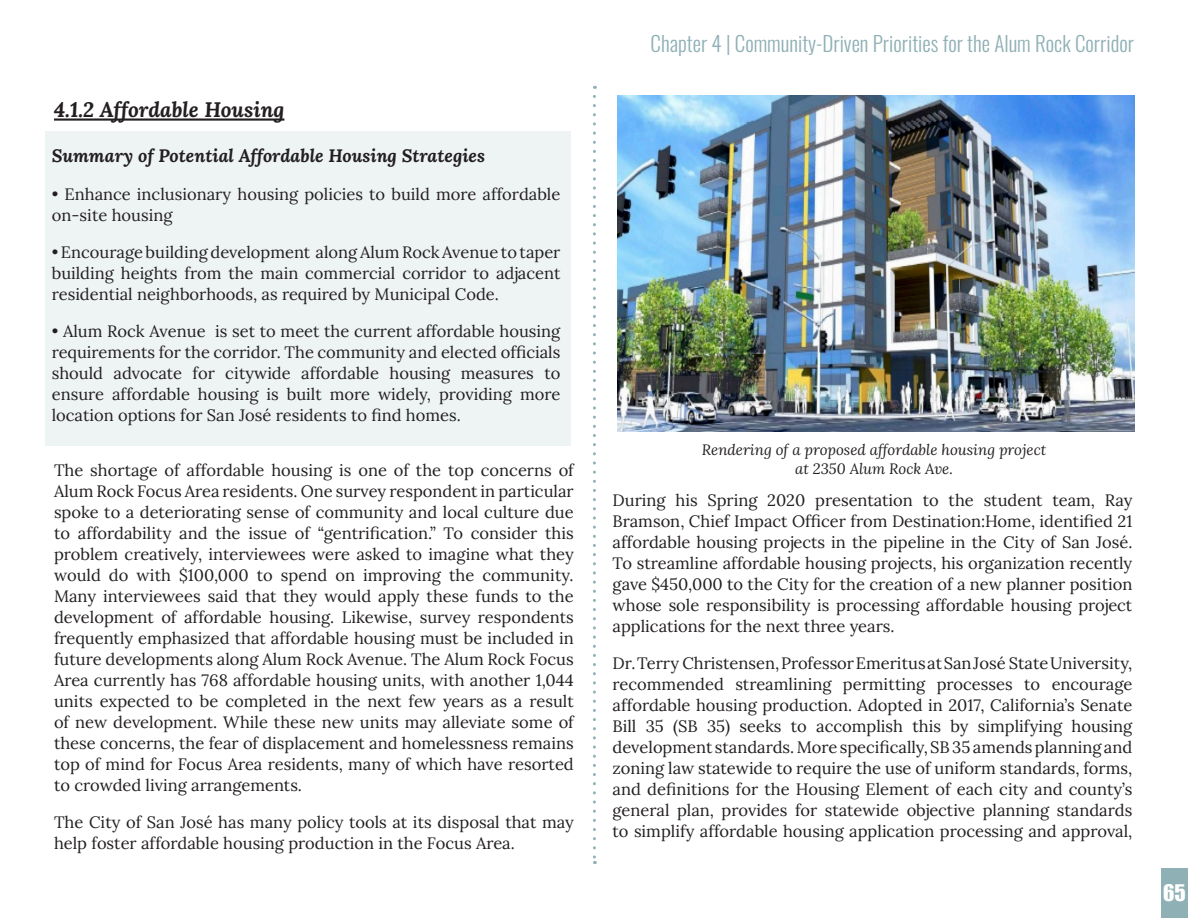
<style>
.page{position:relative;width:1188px;height:918px;background:#fff}
.page>*{position:absolute;margin:0;border:0;box-sizing:border-box;transform-origin:0 0}
.t1{font:300 21px "Oswald";color:#8fb0b5}
.Text_Black{font:italic 21px "Lora";color:#231f20}
.t2{font:21px "Impact";color:#fff}
.Text_Black-2{font:italic 18px "Lora";color:#231f20}
.Text_Black-3{font:16.5px/21px "Lora";color:#231f20;text-align:justify}
.t3{font:italic 15px "Lora";color:#231f20}
</style>
<div class="page">
<svg style="left:593px;top:96px;width:3px;height:768px"></svg>
<div style="left:1161px;top:868px;width:27px;height:50px;background:#8fb0b5"></div>
<hr style="left:54px;top:118px;width:230px;height:3px;background:#231f20">
<img style="left:618px;top:96px;width:516px;height:336px">
<div style="left:45px;top:131px;width:525px;height:315px;background:#eef3f4"></div>
<p class="Text_Black" style="left:54px;top:96px;width:232px">4.1.2 Affordable Housing</p>
<p class="Text_Black-2" style="left:52px;top:144px;width:435px">Summary of Potential Affordable Housing Strategies</p>
<p class="Text_Black-3" style="left:52px;top:182px;width:510px">• Enhance inclusionary housing policies to build more affordable on-site housing</p>
<p class="Text_Black-3" style="left:52px;top:240px;width:510px">• Encourage building development along Alum Rock Avenue to taper building heights from the main commercial corridor to adjacent residential neighborhoods, as required by Municipal Code.</p>
<p class="Text_Black-3" style="left:52px;top:319px;width:510px">• Alum Rock Avenue is set to meet the current affordable housing requirements for the corridor. The community and elected officials should advocate for citywide affordable housing measures to ensure affordable housing is built more widely, providing more location options for San José residents to find homes.</p>
<p class="Text_Black-3" style="left:54px;top:459px;width:521px">The shortage of affordable housing is one of the top concerns of Alum Rock Focus Area residents. One survey respondent in particular spoke to a deteriorating sense of community and local culture due to affordability and the issue of “gentrification.” To consider this problem creatively, interviewees were asked to imagine what they would do with $100,000 to spend on improving the community.<br>Many interviewees said that they would apply these funds to the development of affordable housing. Likewise, survey respondents frequently emphasized that affordable housing must be included in future developments along Alum Rock Avenue. The Alum Rock Focus Area currently has 768 affordable housing units, with another 1,044 units expected to be completed in the next few years as a result of new development. While these new units may alleviate some of these concerns, the fear of displacement and homelessness remains top of mind for Focus Area residents, many of which have resorted to crowded living arrangements.</p>
<p class="Text_Black-3" style="left:54px;top:811px;width:521px">The City of San José has many policy tools at its disposal that may help foster affordable housing production in the Focus Area.</p>
<p class="t1" style="left:651px;top:25px;width:485px">Chapter 4 | Community-Driven Priorities for the Alum Rock Corridor</p>
<p class="t3" style="left:702px;top:439px;width:346px">Rendering of a proposed affordable housing project</p>
<p class="t3" style="left:795px;top:458px;width:159px">at 2350 Alum Rock Ave.</p>
<p class="Text_Black-3" style="left:613px;top:488px;width:521px">During his Spring 2020 presentation to the student team, Ray Bramson, Chief Impact Officer from Destination:Home, identified 21 affordable housing projects in the pipeline in the City of San José.<br>To streamline affordable housing projects, his organization recently gave $450,000 to the City for the creation of a new planner position whose sole responsibility is processing affordable housing project applications for the next three years.</p>
<p class="Text_Black-3" style="left:613px;top:652px;width:521px">Dr. Terry Christensen, Professor Emeritus at San José State University, recommended streamlining permitting processes to encourage affordable housing production. Adopted in 2017, California’s Senate Bill 35 (SB 35) seeks to accomplish this by simplifying housing development standards. More specifically, SB 35 amends planning and zoning law statewide to require the use of uniform standards, forms, and definitions for the Housing Element of each city and county’s general plan, provides for statewide objective planning standards to simplify affordable housing application processing and approval,</p>
<p class="t2" style="left:1163px;top:877px;width:24px">65</p>
</div>
